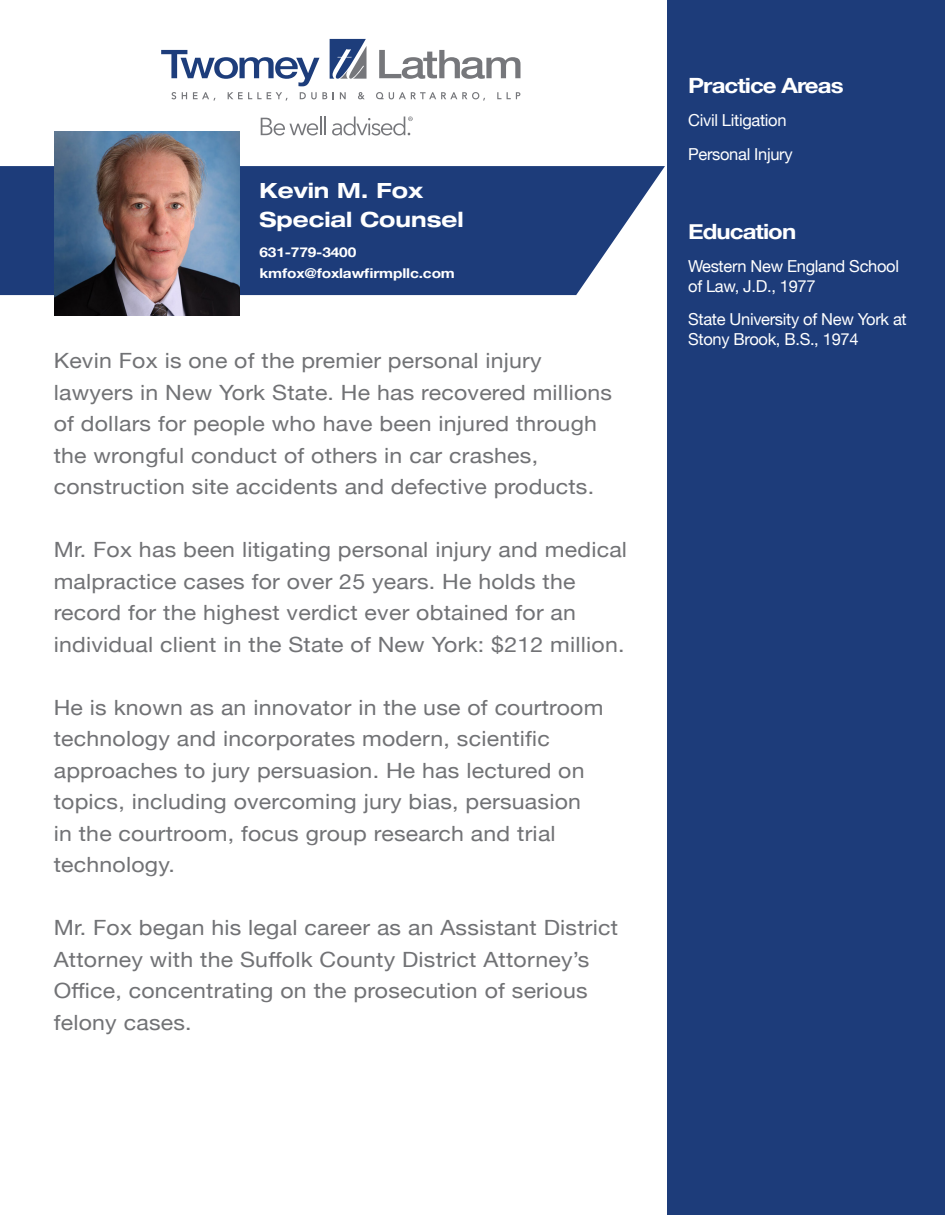
<style>
.page{position:relative;width:945px;height:1215px;background:#fff}
.page>*{position:absolute;margin:0;border:0;box-sizing:border-box;transform-origin:0 0}
.t1{font:21px/31.5px "Helvetica Neue";letter-spacing:.01em;color:#717275;scale:1.1 1}
.t2{font:700 expanded 21px/28.5px "Helvetica Neue LT Std";color:#fff}
.t3{font:700 21px "Helvetica Neue";letter-spacing:-.04em;color:#fff;scale:1.15 1}
.t4{font:16.5px/19.8px "Helvetica Neue";letter-spacing:-.02em;color:#fff}
.t5{font:700 13.5px "Helvetica Neue";letter-spacing:-.01em;color:#fff;scale:1.15 1}
</style>
<div class="page">
<div style="left:668px;top:0;width:277px;height:1215px;background:#1d3c7a"></div>
<svg style="left:171px;top:92px;width:5px;height:7px"></svg>
<svg style="left:182px;top:92px;width:5px;height:7px"></svg>
<svg style="left:193px;top:92px;width:22px;height:9px"></svg>
<svg style="left:228px;top:92px;width:60px;height:9px"></svg>
<svg style="left:300px;top:92px;width:27px;height:7px"></svg>
<svg style="left:340px;top:92px;width:6px;height:7px"></svg>
<svg style="left:358px;top:92px;width:7px;height:7px"></svg>
<svg style="left:376px;top:92px;width:109px;height:9px"></svg>
<svg style="left:497px;top:92px;width:23px;height:7px"></svg>
<svg style="left:161px;top:50px;width:159px;height:36px"></svg>
<svg style="left:379px;top:50px;width:141px;height:29px"></svg>
<svg style="left:330px;top:39px;width:37px;height:40px"></svg>
<svg style="left:261px;top:117px;width:65px;height:18px"></svg>
<svg style="left:332px;top:117px;width:81px;height:18px"></svg>
<svg style="left:0;top:166px;width:665px;height:129px;background:#314e86"></svg>
<img style="left:55px;top:132px;width:184px;height:184px">
<p class="t2" style="left:260px;top:176px;width:206px">Kevin M. Fox<br>Special Counsel</p>
<p class="t5" style="left:260px;top:242px;width:86px">631-779-3400</p>
<p class="t5" style="left:260px;top:263px;width:171px">kmfox@foxlawfirmpllc.com</p>
<p class="t1" style="left:54px;top:346px;width:509px">Kevin Fox is one of the premier personal injury lawyers in New York State. He has recovered millions of dollars for people who have been injured through the wrongful conduct of others in car crashes, construction site accidents and defective products.</p>
<p class="t1" style="left:54px;top:535px;width:523px">Mr. Fox has been litigating personal injury and medical malpractice cases for over 25 years. He holds the record for the highest verdict ever obtained for an individual client in the State of New York: $212 million.</p>
<p class="t1" style="left:54px;top:693px;width:501px">He is known as an innovator in the use of courtroom technology and incorporates modern, scientific approaches to jury persuasion. He has lectured on topics, including overcoming jury bias, persuasion in the courtroom, focus group research and trial technology.</p>
<p class="t1" style="left:54px;top:913px;width:515px">Mr. Fox began his legal career as an Assistant District Attorney with the Suffolk County District Attorney’s Office, concentrating on the prosecution of serious felony cases.</p>
<p class="t3" style="left:688px;top:69px;width:137px">Practice Areas</p>
<p class="t4" style="left:688px;top:112px;width:100px">Civil Litigation</p>
<p class="t4" style="left:688px;top:145px;width:106px">Personal Injury</p>
<p class="t3" style="left:688px;top:215px;width:95px">Education</p>
<p class="t4" style="left:688px;top:257px;width:212px">Western New England School of Law, J.D., 1977</p>
<p class="t4" style="left:688px;top:310px;width:220px">State University of New York at<br>Stony Brook, B.S., 1974</p>
</div>
